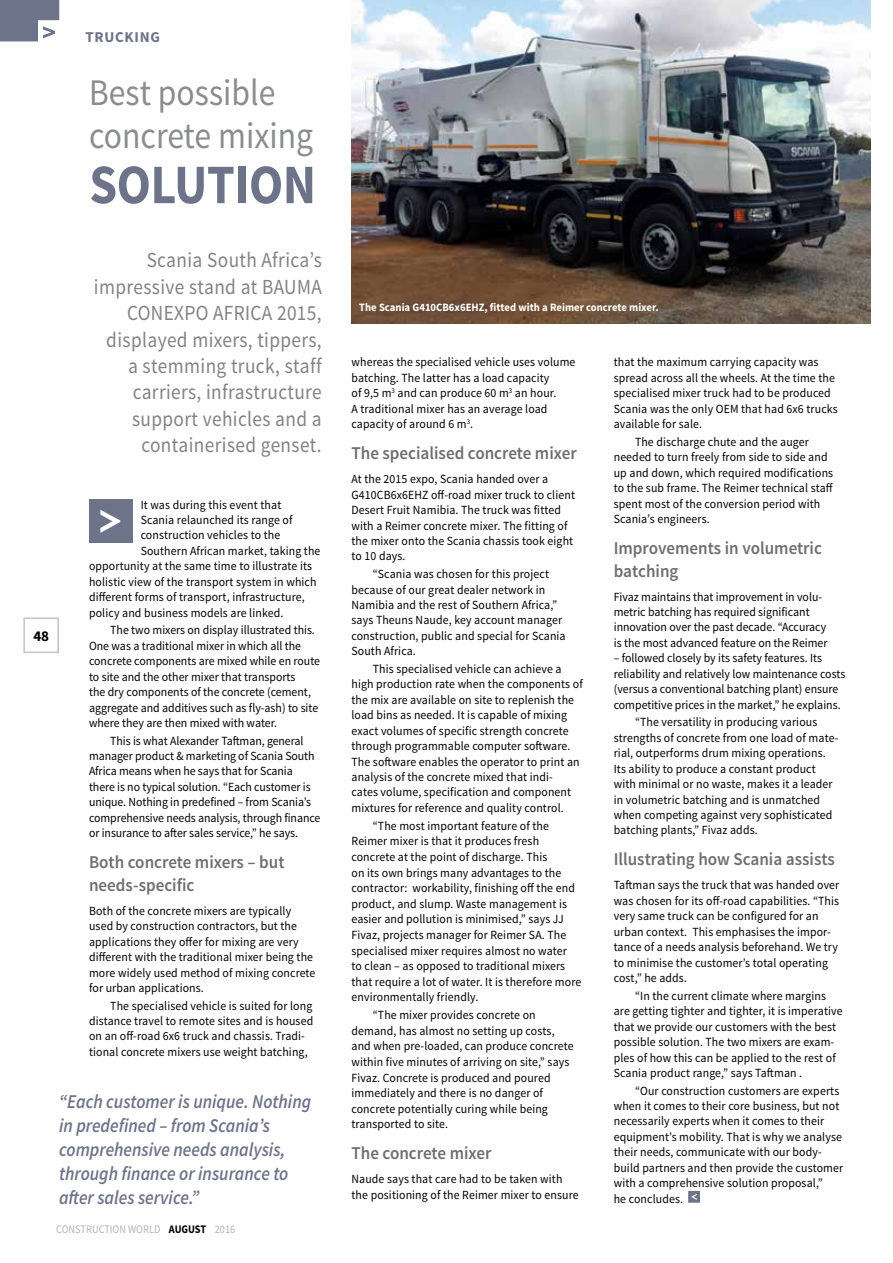
<style>
.page{position:relative;width:893px;height:1263px;background:#fff}
.page>*{position:absolute;margin:0;border:0;box-sizing:border-box;transform-origin:0 0}
.t1{font:700 55.8px "Source Sans Pro";letter-spacing:-.01em;color:#6d7389;scale:.9 1}
.t2{font:700 42.9px "nevis";color:#fff}
.t3{font:37.5px/43.7px "Source Sans Pro";color:#8a8c8e;scale:.9 1}
.t4{font:21.45px/26.4px "Source Sans Pro";letter-spacing:.02em;color:#808285;text-align:right;scale:.9 1}
.t5{font:italic 600 19.5px/24px "Source Sans Pro";color:#6d7389;scale:.9 1}
.t6{font:600 18px/22.5px "Source Sans Pro";color:#6d6e71;scale:.95 1}
.t7{font:700 15px "Source Sans Pro";letter-spacing:.05em;color:#6d7389}
.t8{font:700 15px "Source Sans Pro";color:#000}
.t9{font:12.45px/15.5px "Source Sans Pro";letter-spacing:.01em;color:#000;scale:.95 1}
.t10{font:11.55px "Source Sans Pro";color:#b1b4b6;scale:.9 1}
.t11{font:700 11.25px "Source Sans Pro";color:#fff;scale:.95 1}
.s1{font-weight:700;color:#000}
</style>
<div class="page">
<div style="left:23px;top:617px;width:36px;height:36px;border:2px solid #c7c8ca"></div>
<img style="left:352px;top:0;width:519px;height:323px">
<svg style="left:0;top:0;width:59px;height:41px;background:#83889b"></svg>
<svg style="left:688px;top:1191px;width:12px;height:12px"></svg>
<div style="left:89px;top:499px;width:43px;height:44px;background:#6d7389"></div>
<p class="t7" style="left:85px;top:27px;width:76px">TRUCKING</p>
<h3 class="t3" style="left:89px;top:71px;width:250px">Best possible concrete mixing</h3>
<h1 class="t1" style="left:89px;top:149px;width:253px">SOLUTION</h1>
<h3 class="t4" style="left:94px;top:247px;width:255px">Scania South Africa’s impressive stand at BAUMA<br>CONEXPO AFRICA 2015, displayed mixers, tippers, a stemming truck, staff carriers, infrastructure support vehicles and a containerised genset.</h3>
<p class="t8" style="left:33px;top:626px;width:17px">48</p>
<p class="t9" style="left:141px;top:497px;width:150px">It was during this event that</p>
<p class="t9" style="left:141px;top:512px;width:161px">Scania relaunched its range of</p>
<p class="t9" style="left:141px;top:528px;width:148px">construction vehicles to the</p>
<p class="t9" style="left:141px;top:543px;width:191px">Southern African market, taking the</p>
<p class="t9" style="left:89px;top:559px;width:236px">opportunity at the same time to illustrate its</p>
<p class="t9" style="left:89px;top:574px;width:241px">holistic view of the transport system in which</p>
<p class="t9" style="left:89px;top:590px;width:229px">different forms of transport, infrastructure,</p>
<p class="t9" style="left:89px;top:605px;width:206px">policy and business models are linked.</p>
<p class="t9" style="left:89px;top:623px;width:245px;text-indent:21px">The two mixers on display illustrated this.<br>One was a traditional mixer in which all the concrete components are mixed while en route to site and the other mixer that transports<br>the dry components of the concrete (cement, aggregate and additives such as fly-ash) to site where they are then mixed with water.</p>
<p class="t9" style="left:89px;top:733px;width:245px;text-indent:21px">This is what Alexander Taftman, general manager product &amp; marketing of Scania South Africa means when he says that for Scania there is no typical solution. “Each customer is unique. Nothing in predefined – from Scania’s comprehensive needs analysis, through finance or insurance to after sales service,” he says.</p>
<h3 class="t6" style="left:89px;top:851px;width:207px">Both concrete mixers – but needs-specific</h3>
<p class="t9" style="left:89px;top:903px;width:240px">Both of the concrete mixers are typically used by construction contractors, but the applications they offer for mixing are very different with the traditional mixer being the more widely used method of mixing concrete for urban applications.</p>
<p class="t9" style="left:89px;top:998px;width:237px;text-indent:21px">The specialised vehicle is suited for long distance travel to remote sites and is housed on an off-road 6x6 truck and chassis. Tradi&shy;tional concrete mixers use weight batching,</p>
<h2 class="t2" style="left:99px;top:497px;width:26px">&gt;</h2>
<h3 class="t5" style="left:59px;top:1089px;width:282px">“Each customer is unique. Nothing in predefined – from Scania’s comprehensive needs analysis, through finance or insurance to after sales service.”</h3>
<p class="t10" style="left:56px;top:1222px;width:201px">CONSTRUCTION WORLD <span class="s1">AUGUST</span> 2016</p>
<p class="t11" style="left:359px;top:300px;width:317px">The Scania G410CB6x6EHZ, fitted with a Reimer concrete mixer.</p>
<p class="t9" style="left:351px;top:355px;width:237px">whereas the specialised vehicle uses volume batching. The latter has a load capacity<br>of 9,5 m<sup>3</sup> and can produce 60 m<sup>3</sup> an hour.<br>A traditional mixer has an average load capacity of around 6 m<sup>3</sup>.</p>
<h3 class="t6" style="left:351px;top:442px;width:239px">The specialised concrete mixer</h3>
<p class="t9" style="left:351px;top:472px;width:237px">At the 2015 expo, Scania handed over a G410CB6x6EHZ off-road mixer truck to client Desert Fruit Namibia. The truck was fitted with a Reimer concrete mixer. The fitting of the mixer onto the Scania chassis took eight to 10 days.</p>
<p class="t9" style="left:351px;top:566px;width:227px;text-indent:21px">“Scania was chosen for this project because of our great dealer network in Namibia and the rest of Southern Africa,” says Theuns Naude, key account manager construction, public and special for Scania South Africa.</p>
<p class="t9" style="left:351px;top:661px;width:245px;text-indent:21px">This specialised vehicle can achieve a high production rate when the components of the mix are available on site to replenish the load bins as needed. It is capable of mixing exact volumes of specific strength concrete through programmable computer software.<br>The software enables the operator to print an analysis of the concrete mixed that indi-<br>cates volume, specification and component mixtures for reference and quality control.</p>
<p class="t9" style="left:351px;top:818px;width:243px;text-indent:21px">“The most important feature of the Reimer mixer is that it produces fresh concrete at the point of discharge. This<br>on its own brings many advantages to the contractor: workability, finishing off the end product, and slump. Waste management is easier and pollution is minimised,” says JJ Fivaz, projects manager for Reimer SA. The specialised mixer requires almost no water<br>to clean – as opposed to traditional mixers that require a lot of water. It is therefore more environmentally friendly.</p>
<p class="t9" style="left:351px;top:1007px;width:235px;text-indent:21px">“The mixer provides concrete on demand, has almost no setting up costs, and when pre-loaded, can produce concrete within five minutes of arriving on site,” says Fivaz. Concrete is produced and poured immediately and there is no danger of concrete potentially curing while being transported to site.</p>
<h3 class="t6" style="left:351px;top:1143px;width:149px">The concrete mixer</h3>
<p class="t9" style="left:351px;top:1172px;width:241px">Naude says that care had to be taken with the positioning of the Reimer mixer to ensure</p>
<p class="t9" style="left:614px;top:355px;width:237px">that the maximum carrying capacity was spread across all the wheels. At the time the specialised mixer truck had to be produced Scania was the only OEM that had 6x6 trucks available for sale.</p>
<p class="t9" style="left:614px;top:434px;width:233px;text-indent:21px">The discharge chute and the auger needed to turn freely from side to side and up and down, which required modifications to the sub frame. The Reimer technical staff spent most of the conversion period with Scania’s engineers.</p>
<h3 class="t6" style="left:614px;top:537px;width:221px">Improvements in volumetric batching</h3>
<p class="t9" style="left:614px;top:589px;width:227px">Fivaz maintains that improvement in volu&shy;metric batching has required significant innovation over the past decade. “Accuracy is the most advanced feature on the Reimer</p>
<p class="t9" style="left:614px;top:651px;width:246px">– followed closely by its safety features. Its reliability and relatively low maintenance costs (versus a conventional batching plant) ensure competitive prices in the market,” he explains.</p>
<p class="t9" style="left:614px;top:715px;width:238px;text-indent:21px">“The versatility in producing various strengths of concrete from one load of mate&shy;rial, outperforms drum mixing operations.<br>Its ability to produce a constant product with minimal or no waste, makes it a leader in volumetric batching and is unmatched when competing against very sophisticated batching plants,” Fivaz adds.</p>
<h3 class="t6" style="left:614px;top:849px;width:234px">Illustrating how Scania assists</h3>
<p class="t9" style="left:614px;top:878px;width:239px">Taftman says the truck that was handed over was chosen for its off-road capabilities. “This very same truck can be configured for an urban context. This emphasises the impor&shy;tance of a needs analysis beforehand. We try to minimise the customer’s total operating cost,” he adds.</p>
<p class="t9" style="left:614px;top:988px;width:242px;text-indent:21px">“In the current climate where margins are getting tighter and tighter, it is imperative that we provide our customers with the best possible solution. The two mixers are exam&shy;ples of how this can be applied to the rest of Scania product range,” says Taftman .</p>
<p class="t9" style="left:614px;top:1083px;width:243px;text-indent:21px">“Our construction customers are experts when it comes to their core business, but not necessarily experts when it comes to their equipment’s mobility. That is why we analyse their needs, communicate with our body&shy;build partners and then provide the customer with a comprehensive solution proposal,”<br>he concludes.</p>
</div>
